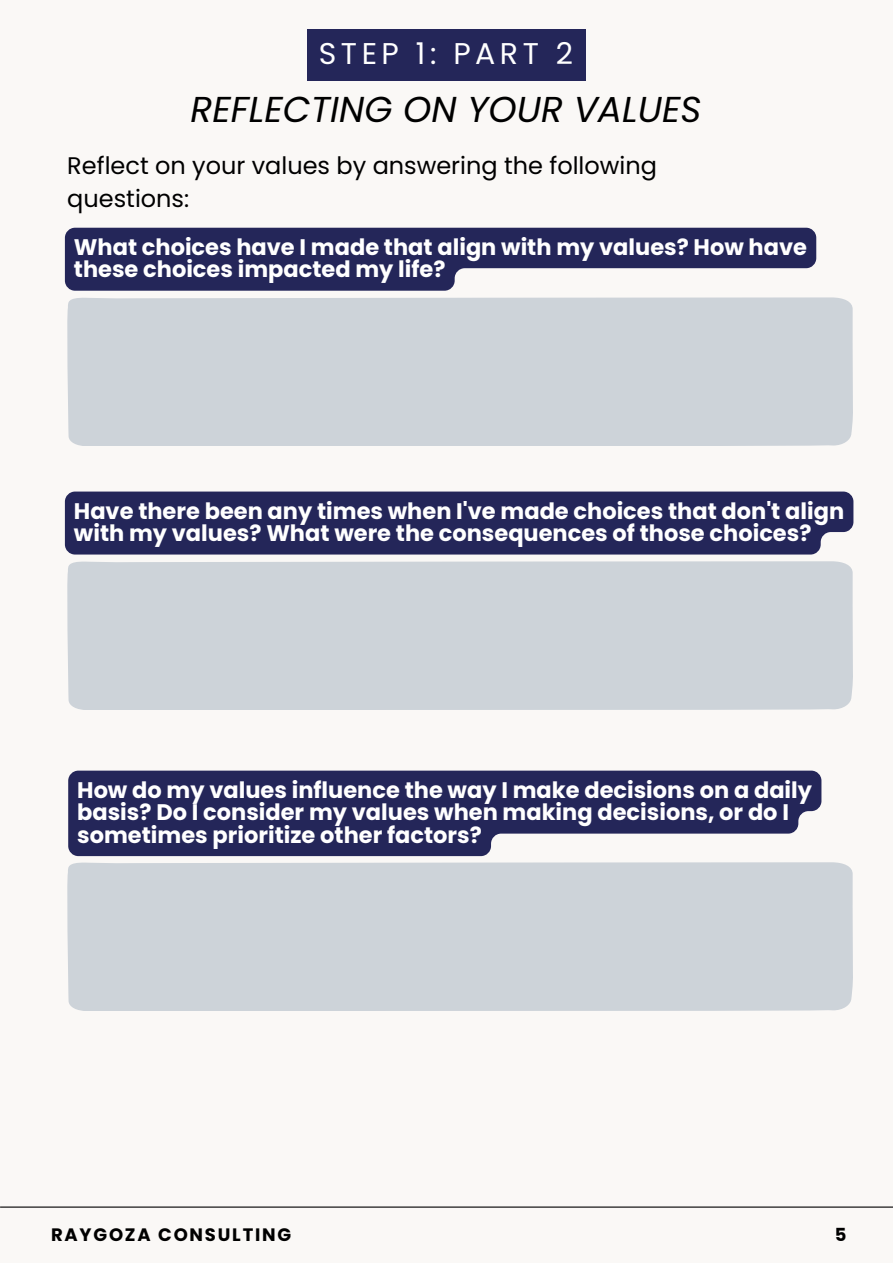
<style>
.page{position:relative;width:893px;height:1264px;background:#fff}
.page>*{position:absolute;margin:0;border:0;box-sizing:border-box;transform-origin:0 0}
.t1{font:italic 36px "Poppins";color:#000}
.t2{font:30px "Poppins";letter-spacing:.15em;color:#fff}
.t3{font:24px/32.5px "Poppins";color:#000}
.t4{font:700 22.5px/22.5px "Poppins";color:#fff}
.t5{font:700 18px "Poppins";letter-spacing:.1em;color:#000}
</style>
<div class="page">
<div style="left:0;top:0;width:892px;height:1262px;background:#faf8f6"></div>
<div style="left:67px;top:297px;width:785px;height:149px;background:#cdd3d9"></div>
<svg style="left:65px;top:228px;width:751px;height:63px;fill:#242659"></svg>
<hr style="left:0;top:1206px;width:892px;height:1px;background:#000">
<div style="left:67px;top:561px;width:785px;height:149px;background:#cdd3d9"></div>
<div style="left:65px;top:491px;width:788px;height:63px;background:#242659"></div>
<div style="left:67px;top:862px;width:785px;height:148px;background:#cdd3d9"></div>
<svg style="left:68px;top:770px;width:753px;height:86px;fill:#242659"></svg>
<div style="left:307px;top:29px;width:278px;height:51px;background:#242659"></div>
<h2 class="t2" style="left:319px;top:33px;width:256px">STEP 1: PART 2</h2>
<h1 class="t1" style="left:190px;top:84px;width:512px">REFLECTING ON YOUR VALUES</h1>
<p class="t3" style="left:67px;top:150px;width:591px">Reflect on your values by answering the following questions:</p>
<p class="t4" style="left:74px;top:235px;width:734px">What choices have I made that align with my values? How have these choices impacted my life?</p>
<p class="t4" style="left:74px;top:499px;width:771px">Have there been any times when I've made choices that don't align with my values? What were the consequences of those choices?</p>
<p class="t4" style="left:77px;top:778px;width:736px">How do my values influence the way I make decisions on a daily basis? Do I consider my values when making decisions, or do I sometimes prioritize other factors?</p>
<p class="t5" style="left:51px;top:1222px;width:242px">RAYGOZA CONSULTING</p>
<p class="t5" style="left:834px;top:1222px;width:13px">5</p>
</div>
